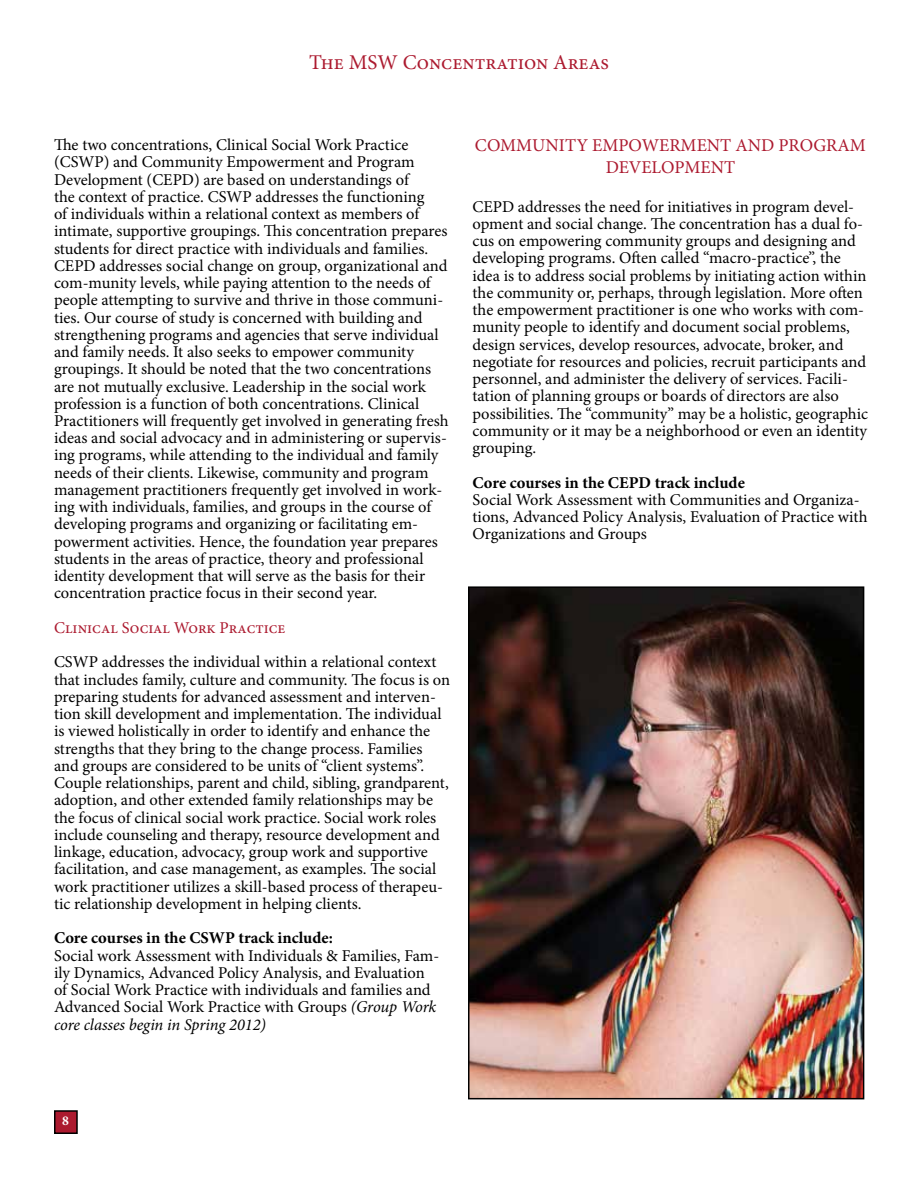
<style>
.page{position:relative;width:918px;height:1188px;background:#fff}
.page>*{position:absolute;margin:0;border:0;box-sizing:border-box;transform-origin:0 0}
.t1{font:21px "Minion Pro";color:#ac1a2f}
.t2{font:18px/21.6px "Minion Pro";color:#ac1a2f;text-align:center}
.t3{font:16.5px/17.2px "Minion Pro";color:#000}
.t4{font:700 16.5px "Minion Pro";color:#000}
.t5{font:16.5px "Minion Pro";color:#ac1a2f}
.t6{font:700 13.5px "Minion Pro";color:#fff}
.s1{font-style:italic}
</style>
<div class="page">
<div style="left:55px;top:1111px;width:22px;height:22px;background:#ac1a2f"></div>
<div style="left:54px;top:1110px;width:24px;height:24px;border:2px solid #000"></div>
<img style="left:471px;top:589px;width:390px;height:507px">
<div style="left:468px;top:586px;width:396px;height:513px;border:2px solid #000"></div>
<p class="t1" style="left:309px;top:48px;width:301px">The MSW Concentration Areas</p>
<p class="t3" style="left:54px;top:136px;width:396px">The two concentrations, Clinical Social Work Practice (CSWP) and Community Empowerment and Program Development (CEPD) are based on understandings of<br>the context of practice. CSWP addresses the functioning<br>of individuals within a relational context as members of intimate, supportive groupings. This concentration prepares students for direct practice with individuals and families.<br>CEPD addresses social change on group, organizational and com-munity levels, while paying attention to the needs of people attempting to survive and thrive in those communi&shy;ties. Our course of study is concerned with building and strengthening programs and agencies that serve individual and family needs. It also seeks to empower community groupings. It should be noted that the two concentrations are not mutually exclusive. Leadership in the social work profession is a function of both concentrations. Clinical Practitioners will frequently get involved in generating fresh ideas and social advocacy and in administering or supervis&shy;ing programs, while attending to the individual and family needs of their clients. Likewise, community and program management practitioners frequently get involved in work&shy;ing with individuals, families, and groups in the course of developing programs and organizing or facilitating em&shy;powerment activities. Hence, the foundation year prepares students in the areas of practice, theory and professional identity development that will serve as the basis for their concentration practice focus in their second year.</p>
<p class="t5" style="left:54px;top:617px;width:233px">Clinical Social Work Practice</p>
<p class="t3" style="left:54px;top:654px;width:398px">CSWP addresses the individual within a relational context that includes family, culture and community. The focus is on preparing students for advanced assessment and interven&shy;tion skill development and implementation. The individual is viewed holistically in order to identify and enhance the strengths that they bring to the change process. Families and groups are considered to be units of “client systems”.<br>Couple relationships, parent and child, sibling, grandparent, adoption, and other extended family relationships may be the focus of clinical social work practice. Social work roles include counseling and therapy, resource development and linkage, education, advocacy, group work and supportive facilitation, and case management, as examples. The social work practitioner utilizes a skill-based process of therapeu&shy;tic relationship development in helping clients.</p>
<p class="t4" style="left:54px;top:926px;width:281px">Core courses in the CSWP track include:</p>
<p class="t3" style="left:54px;top:947px;width:387px">Social work Assessment with Individuals &amp; Families, Fam&shy;ily Dynamics, Advanced Policy Analysis, and Evaluation of Social Work Practice with individuals and families and Advanced Social Work Practice with Groups <span class="s1">(Group Work core classes begin in Spring 2012)</span></p>
<p class="t2" style="left:475px;top:135px;width:393px">COMMUNITY EMPOWERMENT AND PROGRAM<br>DEVELOPMENT</p>
<p class="t3" style="left:472px;top:198px;width:397px">CEPD addresses the need for initiatives in program devel&shy;opment and social change. The concentration has a dual fo&shy;cus on empowering community groups and designing and developing programs. Often called “macro-practice”, the idea is to address social problems by initiating action within the community or, perhaps, through legislation. More often the empowerment practitioner is one who works with com&shy;munity people to identify and document social problems, design services, develop resources, advocate, broker, and negotiate for resources and policies, recruit participants and personnel, and administer the delivery of services. Facili&shy;tation of planning groups or boards of directors are also possibilities. The “community” may be a holistic, geographic community or it may be a neighborhood or even an identity grouping.</p>
<p class="t4" style="left:472px;top:471px;width:274px">Core courses in the CEPD track include</p>
<p class="t3" style="left:472px;top:491px;width:396px">Social Work Assessment with Communities and Organiza&shy;tions, Advanced Policy Analysis, Evaluation of Practice with<br>Organizations and Groups</p>
<p class="t6" style="left:62px;top:1111px;width:8px">8</p>
</div>
